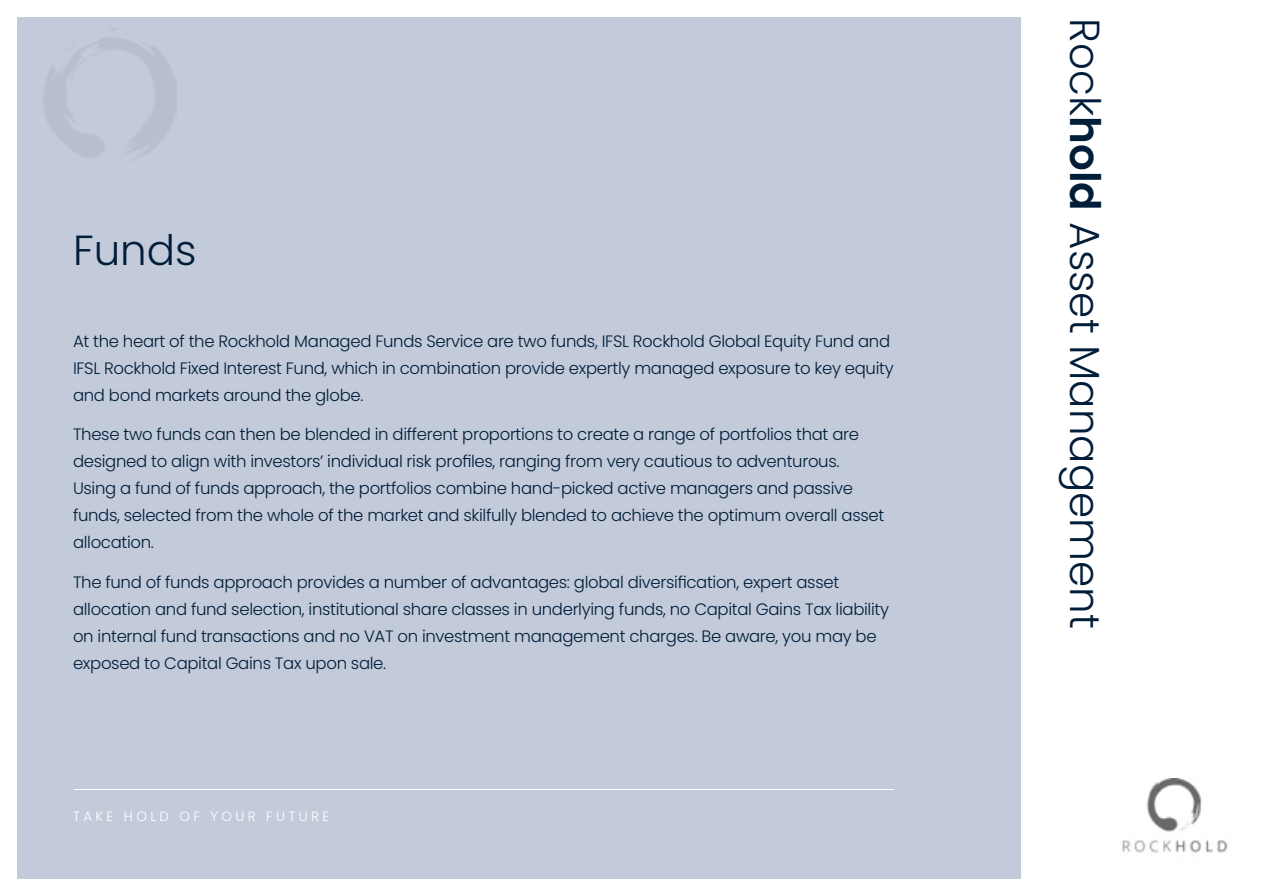
<style>
.page{position:relative;width:1263px;height:893px;background:#fff}
.page>*{position:absolute;margin:0;border:0;box-sizing:border-box;transform-origin:0 0}
.t1{font:300 42px "Poppins";color:#001d39}
.t2{font:300 16.5px/27px "Poppins";letter-spacing:-.02em;color:#001d39}
.t3{font:300 13.5px "Poppins";letter-spacing:.25em;color:#fff}
.s1{font-weight:600}
</style>
<div class="page">
<div style="left:17px;top:17px;width:1003px;height:861px;background:#c3cada"></div>
<hr style="left:74px;top:789px;width:820px;height:1px;background:#fff">
<img style="left:1122px;top:778px;width:106px;height:75px">
<h1 class="t1" style="left:73px;top:226px;width:125px">Funds</h1>
<p class="t2" style="left:73px;top:327px;width:822px">At the heart of the Rockhold Managed Funds Service are two funds, IFSL Rockhold Global Equity Fund and<br>IFSL Rockhold Fixed Interest Fund, which in combination provide expertly managed exposure to key equity and bond markets around the globe.</p>
<p class="t2" style="left:73px;top:421px;width:813px">These two funds can then be blended in different proportions to create a range of portfolios that are designed to align with investors’ individual risk profiles, ranging from very cautious to adventurous.<br>Using a fund of funds approach, the portfolios combine hand-picked active managers and passive funds, selected from the whole of the market and skilfully blended to achieve the optimum overall asset allocation.</p>
<p class="t2" style="left:73px;top:569px;width:817px">The fund of funds approach provides a number of advantages: global diversification, expert asset allocation and fund selection, institutional share classes in underlying funds, no Capital Gains Tax liability on internal fund transactions and no VAT on investment management charges. Be aware, you may be exposed to Capital Gains Tax upon sale.</p>
<p class="t3" style="left:73px;top:808px;width:258px">TAKE HOLD OF YOUR FUTURE</p>
<h1 class="t1" style="left:1109px;top:18px;width:612px;rotate:90deg">Rock<span class="s1">hold</span> Asset Management</h1>
</div>
